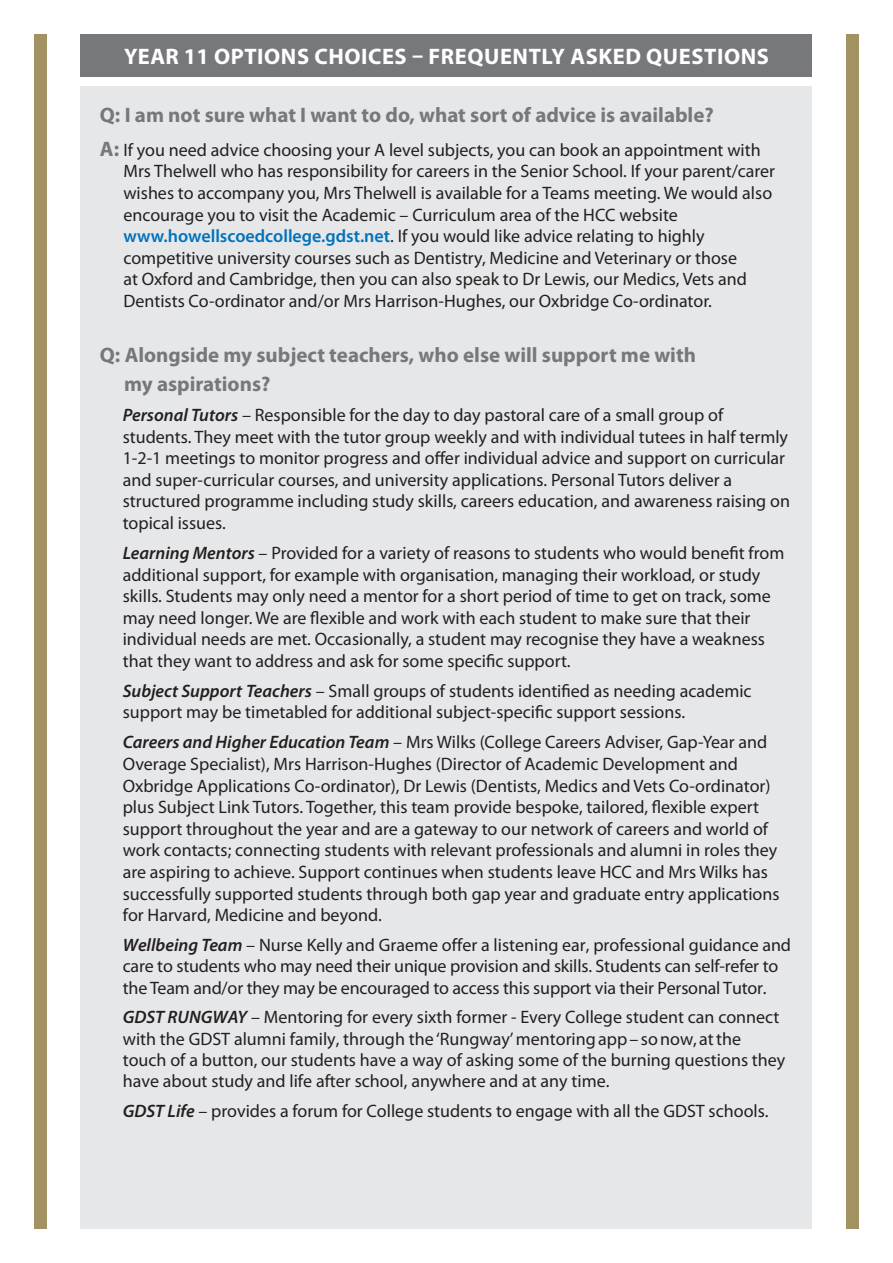
<style>
.page{position:relative;width:893px;height:1263px;background:#fff}
.page>*{position:absolute;margin:0;border:0;box-sizing:border-box;transform-origin:0 0}
.t1{font:700 22.5px "Myriad Pro";letter-spacing:.025em;color:#fff}
.Subheads_1{font:700 21px "Myriad Pro";color:#76787b}
.t2{font:18px/21.6px "Myriad Pro";color:#231f20}
.s1{font-weight:700;font-size:21px;color:#76787b}
.s2{font-weight:600;color:#0072bc}
.s3{font-weight:600;font-style:italic}
</style>
<div class="page">
<div style="left:81px;top:86px;width:731px;height:1143px;background:#e6e7e9"></div>
<div style="left:34px;top:34px;width:13px;height:1195px;background:#a29161"></div>
<div style="left:846px;top:34px;width:13px;height:1195px;background:#a29161"></div>
<div style="left:81px;top:34px;width:731px;height:43px;background:#76787b"></div>
<p class="t1" style="left:124px;top:41px;width:646px">YEAR 11 OPTIONS CHOICES – FREQUENTLY ASKED QUESTIONS</p>
<p class="Subheads_1" style="left:100px;top:101px;width:615px">Q: I am not sure what I want to do, what sort of advice is available?</p>
<p class="t2" style="left:123px;top:139px;width:653px;text-indent:-23px"><span class="s1">A:</span> If you need advice choosing your A level subjects, you can book an appointment with Mrs Thelwell who has responsibility for careers in the Senior School. If your parent/carer wishes to accompany you, Mrs Thelwell is available for a Teams meeting. We would also encourage you to visit the Academic – Curriculum area of the HCC website <span class="s2">www.howellscoedcollege.gdst.net</span>. If you would like advice relating to highly competitive university courses such as Dentistry, Medicine and Veterinary or those<br>at Oxford and Cambridge, then you can also speak to Dr Lewis, our Medics, Vets and Dentists Co-ordinator and/or Mrs Harrison-Hughes, our Oxbridge Co-ordinator.</p>
<p class="Subheads_1" style="left:100px;top:341px;width:598px">Q: Alongside my subject teachers, who else will support me with</p>
<p class="Subheads_1" style="left:124px;top:370px;width:148px">my aspirations?</p>
<p class="t2" style="left:123px;top:404px;width:669px"><span class="s3">Personal Tutors</span> – Responsible for the day to day pastoral care of a small group of students. They meet with the tutor group weekly and with individual tutees in half termly 1-2-1 meetings to monitor progress and offer individual advice and support on curricular and super-curricular courses, and university applications. Personal Tutors deliver a structured programme including study skills, careers education, and awareness raising on topical issues.</p>
<p class="t2" style="left:123px;top:542px;width:663px"><span class="s3">Learning Mentors</span> – Provided for a variety of reasons to students who would benefit from additional support, for example with organisation, managing their workload, or study skills. Students may only need a mentor for a short period of time to get on track, some may need longer. We are flexible and work with each student to make sure that their individual needs are met. Occasionally, a student may recognise they have a weakness that they want to address and ask for some specific support.</p>
<p class="t2" style="left:123px;top:680px;width:630px"><span class="s3">Subject Support Teachers</span> – Small groups of students identified as needing academic support may be timetabled for additional subject-specific support sessions.</p>
<p class="t2" style="left:123px;top:731px;width:658px"><span class="s3">Careers and Higher Education Team</span> – Mrs Wilks (College Careers Adviser, Gap-Year and Overage Specialist), Mrs Harrison-Hughes (Director of Academic Development and Oxbridge Applications Co-ordinator), Dr Lewis (Dentists, Medics and Vets Co-ordinator) plus Subject Link Tutors. Together, this team provide bespoke, tailored, flexible expert support throughout the year and are a gateway to our network of careers and world of work contacts; connecting students with relevant professionals and alumni in roles they are aspiring to achieve. Support continues when students leave HCC and Mrs Wilks has successfully supported students through both gap year and graduate entry applications for Harvard, Medicine and beyond.</p>
<p class="t2" style="left:123px;top:934px;width:670px;line-height:21.1px"><span class="s3">Wellbeing Team</span> – Nurse Kelly and Graeme offer a listening ear, professional guidance and care to students who may need their unique provision and skills. Students can self-refer to the Team and/or they may be encouraged to access this support via their Personal Tutor.</p>
<p class="t2" style="left:123px;top:1006px;width:664px"><span class="s3">GDST RUNGWAY</span> – Mentoring for every sixth former - Every College student can connect with the GDST alumni family, through the ‘Rungway’ mentoring app – so now, at the touch of a button, our students have a way of asking some of the burning questions they have about study and life after school, anywhere and at any time.</p>
<p class="t2" style="left:123px;top:1100px;width:647px"><span class="s3">GDST Life</span> – provides a forum for College students to engage with all the GDST schools.</p>
</div>
